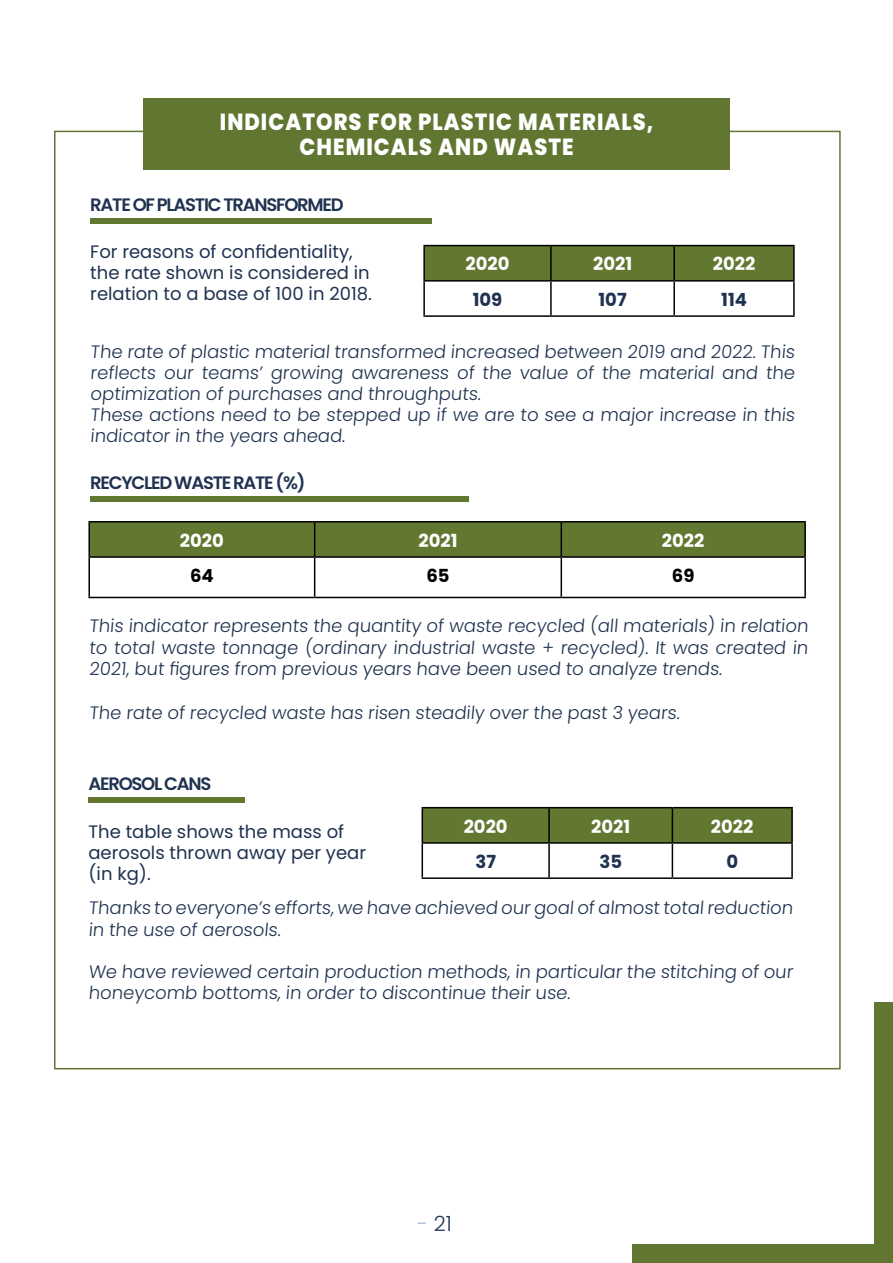
<style>
.page{position:relative;width:893px;height:1263px;background:#fff}
.page>*{position:absolute;margin:0;border:0;box-sizing:border-box;transform-origin:0 0}
.t1{font:800 23.25px/25.2px "Poppins";letter-spacing:.05em;color:#fff;text-align:center;scale:.9 1}
.t2{font:300 21px "Poppins";color:#1f3250}
.t3{font:300 18px/21px "Poppins";color:#1f3250}
.t4{font:18px/21px "Poppins";color:#1f3250}
.t5{font:600 18px "Poppins";letter-spacing:-.07em;color:#1f3250}
.t6{font:700 18px "Poppins";color:#fff}
.t7{font:700 18px "Poppins";color:#1f3250}
.t8{font:700 18px "Poppins";color:#000}
.s1{color:#a5bad5}
</style>
<div class="page">
<div style="left:144px;top:98px;width:586px;height:71px;background:#617731"></div>
<div style="left:90px;top:218px;width:342px;height:5px;background:#627831"></div>
<div style="left:90px;top:496px;width:379px;height:6px;background:#627831"></div>
<div style="left:425px;top:246px;width:368px;height:34px;background:#627831"></div>
<hr style="left:423px;top:245px;width:128px;height:1px;background:#000">
<hr style="left:423px;top:246px;width:2px;height:34px;background:#000">
<hr style="left:551px;top:245px;width:123px;height:1px;background:#000">
<hr style="left:550px;top:246px;width:2px;height:34px;background:#000">
<hr style="left:674px;top:245px;width:121px;height:1px;background:#000">
<hr style="left:673px;top:246px;width:2px;height:34px;background:#000">
<hr style="left:793px;top:246px;width:2px;height:34px;background:#000">
<hr style="left:423px;top:280px;width:128px;height:2px;background:#000">
<hr style="left:423px;top:282px;width:2px;height:33px;background:#000">
<hr style="left:551px;top:280px;width:123px;height:2px;background:#000">
<hr style="left:550px;top:282px;width:2px;height:33px;background:#000">
<hr style="left:674px;top:280px;width:121px;height:2px;background:#000">
<hr style="left:673px;top:282px;width:2px;height:33px;background:#000">
<hr style="left:793px;top:282px;width:2px;height:33px;background:#000">
<hr style="left:423px;top:315px;width:128px;height:2px;background:#000">
<hr style="left:551px;top:315px;width:123px;height:2px;background:#000">
<hr style="left:674px;top:315px;width:121px;height:2px;background:#000">
<div style="left:423px;top:808px;width:368px;height:34px;background:#627831"></div>
<hr style="left:422px;top:807px;width:127px;height:1px;background:#000">
<hr style="left:422px;top:808px;width:1px;height:34px;background:#000">
<hr style="left:549px;top:807px;width:123px;height:1px;background:#000">
<hr style="left:548px;top:808px;width:2px;height:34px;background:#000">
<hr style="left:672px;top:807px;width:121px;height:1px;background:#000">
<hr style="left:672px;top:808px;width:1px;height:34px;background:#000">
<hr style="left:791px;top:808px;width:2px;height:34px;background:#000">
<hr style="left:422px;top:842px;width:127px;height:2px;background:#000">
<hr style="left:422px;top:844px;width:1px;height:33px;background:#000">
<hr style="left:549px;top:842px;width:123px;height:2px;background:#000">
<hr style="left:548px;top:844px;width:2px;height:33px;background:#000">
<hr style="left:672px;top:842px;width:121px;height:2px;background:#000">
<hr style="left:672px;top:844px;width:1px;height:33px;background:#000">
<hr style="left:791px;top:844px;width:2px;height:33px;background:#000">
<hr style="left:422px;top:877px;width:127px;height:2px;background:#000">
<hr style="left:549px;top:877px;width:123px;height:2px;background:#000">
<hr style="left:672px;top:877px;width:121px;height:2px;background:#000">
<div style="left:90px;top:522px;width:714px;height:34px;background:#627831"></div>
<hr style="left:88px;top:521px;width:227px;height:1px;background:#000">
<hr style="left:88px;top:522px;width:2px;height:34px;background:#000">
<hr style="left:315px;top:521px;width:246px;height:1px;background:#000">
<hr style="left:314px;top:522px;width:1px;height:34px;background:#000">
<hr style="left:561px;top:521px;width:245px;height:1px;background:#000">
<hr style="left:561px;top:522px;width:1px;height:34px;background:#000">
<hr style="left:804px;top:522px;width:2px;height:34px;background:#000">
<hr style="left:88px;top:556px;width:227px;height:2px;background:#000">
<hr style="left:88px;top:558px;width:2px;height:39px;background:#000">
<hr style="left:315px;top:556px;width:246px;height:2px;background:#000">
<hr style="left:314px;top:558px;width:1px;height:39px;background:#000">
<hr style="left:561px;top:556px;width:245px;height:2px;background:#000">
<hr style="left:561px;top:558px;width:1px;height:39px;background:#000">
<hr style="left:804px;top:558px;width:2px;height:39px;background:#000">
<hr style="left:88px;top:597px;width:227px;height:1px;background:#000">
<hr style="left:315px;top:597px;width:246px;height:1px;background:#000">
<hr style="left:561px;top:597px;width:245px;height:1px;background:#000">
<div style="left:88px;top:797px;width:157px;height:6px;background:#627831"></div>
<div style="left:874px;top:1002px;width:19px;height:261px;background:#617731"></div>
<div style="left:632px;top:1244px;width:261px;height:19px;background:#617731"></div>
<p class="t1" style="left:220px;top:109px;width:483px">INDICATORS FOR PLASTIC MATERIALS,<br>CHEMICALS AND WASTE</p>
<p class="t5" style="left:90px;top:194px;width:255px">RATE OF PLASTIC TRANSFORMED</p>
<p class="t4" style="left:90px;top:241px;width:283px">For reasons of confidentiality, the rate shown is considered in relation to a base of 100 in 2018.</p>
<p class="t6" style="left:465px;top:254px;width:46px">2020</p>
<p class="t6" style="left:593px;top:254px;width:41px">2021</p>
<p class="t6" style="left:713px;top:254px;width:44px">2022</p>
<p class="t7" style="left:473px;top:289px;width:31px">109</p>
<p class="t7" style="left:598px;top:289px;width:30px">107</p>
<p class="t7" style="left:721px;top:289px;width:27px">114</p>
<p class="t3" style="left:90px;top:342px;width:708px">The rate of plastic material transformed increased between 2019 and 2022. This reflects our teams’ growing awareness of the value of the material and the optimization of purchases and throughputs.<br>These actions need to be stepped up if we are to see a major increase in this indicator in the years ahead.</p>
<p class="t5" style="left:90px;top:472px;width:217px">RECYCLED WASTE RATE (%)</p>
<p class="t6" style="left:180px;top:530px;width:46px">2020</p>
<p class="t6" style="left:418px;top:530px;width:41px">2021</p>
<p class="t6" style="left:662px;top:530px;width:44px">2022</p>
<p class="t8" style="left:190px;top:565px;width:25px">64</p>
<p class="t8" style="left:426px;top:565px;width:25px">65</p>
<p class="t8" style="left:672px;top:565px;width:24px">69</p>
<p class="t3" style="left:89px;top:615px;width:723px;line-height:21.6px;text-align:justify">This indicator represents the quantity of waste recycled (all materials) in relation to total waste tonnage (ordinary industrial waste + recycled). It was created in 2021, but figures from previous years have been used to analyze trends.</p>
<p class="t3" style="left:89px;top:702px;width:594px">The rate of recycled waste has risen steadily over the past 3 years.</p>
<p class="t5" style="left:88px;top:774px;width:124px">AEROSOL CANS</p>
<p class="t4" style="left:88px;top:821px;width:279px">The table shows the mass of aerosols thrown away per year (in kg).</p>
<p class="t3" style="left:88px;top:898px;width:708px">Thanks to everyone’s efforts,we have achieved our goalof almost totalreduction in the use of aerosols.</p>
<p class="t3" style="left:88px;top:961px;width:708px">We have reviewed certain production methods, in particular the stitching of our honeycomb bottoms, in order to discontinue their use.</p>
<p class="t6" style="left:464px;top:816px;width:46px">2020</p>
<p class="t6" style="left:591px;top:816px;width:41px">2021</p>
<p class="t6" style="left:711px;top:816px;width:44px">2022</p>
<p class="t7" style="left:475px;top:851px;width:22px">37</p>
<p class="t7" style="left:599px;top:851px;width:24px">35</p>
<p class="t7" style="left:726px;top:851px;width:13px">0</p>
<p class="t2" style="left:417px;top:1211px;width:36px"><span class="s1">-</span> 21</p>
</div>
